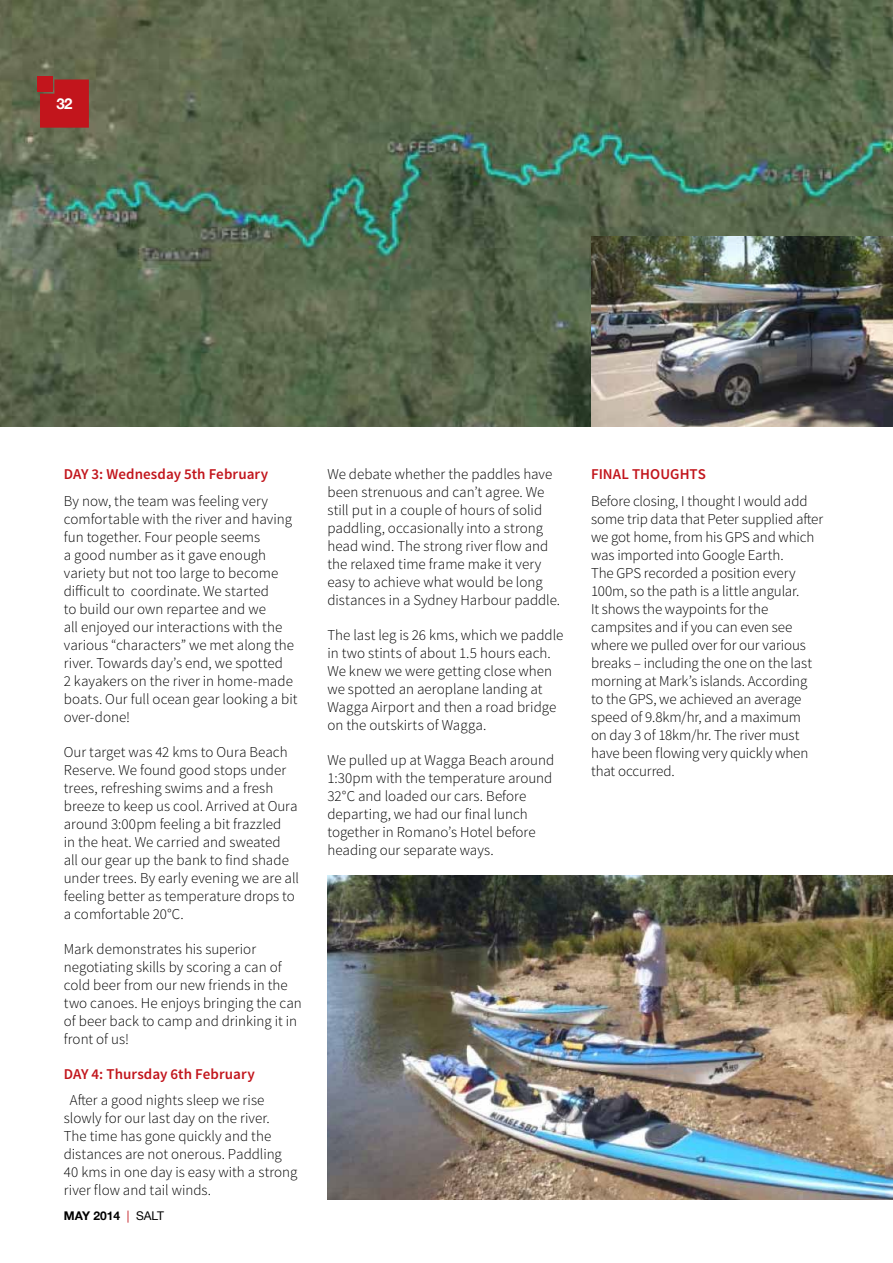
<style>
.page{position:relative;width:893px;height:1263px;background:#fff}
.page>*{position:absolute;margin:0;border:0;box-sizing:border-box;transform-origin:0 0}
.t1{font:300 15px/18px "Source Sans Pro";color:#000}
.t2{font:600 15px "Source Sans Pro";letter-spacing:.005em;color:#c2151c}
.t3{font:700 15px "Helvetica Neue";color:#fff}
.t4{font:700 12px "Helvetica Neue";color:#000}
.s1{font-weight:400;color:#c2151c}
.s2{font-weight:400}
</style>
<div class="page">
<img style="left:327px;top:875px;width:566px;height:324px">
<img style="left:0;top:0;width:893px;height:427px">
<img style="left:591px;top:236px;width:302px;height:191px">
<svg style="left:40px;top:79px;width:49px;height:49px;background:#be181d"></svg>
<div style="left:37px;top:77px;width:16px;height:15px;background:#c2151c"></div>
<p class="t3" style="left:56px;top:92px;width:18px">32</p>
<p class="t2" style="left:64px;top:465px;width:206px">DAY 3: Wednesday 5th February</p>
<p class="t1" style="left:64px;top:492px;width:235px">By now, the team was feeling very comfortable with the river and having fun together. Four people seems<br>a good number as it gave enough variety but not too large to become difficult to coordinate. We started<br>to build our own repartee and we<br>all enjoyed our interactions with the various “characters” we met along the river. Towards day’s end, we spotted<br>2 kayakers on the river in home-made boats. Our full ocean gear looking a bit over-done!</p>
<p class="t1" style="left:64px;top:743px;width:237px">Our target was 42 kms to Oura Beach Reserve. We found good stops under trees, refreshing swims and a fresh breeze to keep us cool. Arrived at Oura around 3:00pm feeling a bit frazzled<br>in the heat. We carried and sweated<br>all our gear up the bank to find shade under trees. By early evening we are all feeling better as temperature drops to a comfortable 20°C.</p>
<p class="t1" style="left:64px;top:940px;width:239px">Mark demonstrates his superior negotiating skills by scoring a can of cold beer from our new friends in the two canoes. He enjoys bringing the can of beer back to camp and drinking it in front of us!</p>
<p class="t2" style="left:64px;top:1064px;width:192px">DAY 4: Thursday 6th February</p>
<p class="t1" style="left:64px;top:1091px;width:235px;text-indent:6px">After a good nights sleep we rise slowly for our last day on the river.<br>The time has gone quickly and the distances are not onerous. Paddling<br>40 kms in one day is easy with a strong river flow and tail winds.</p>
<p class="t4" style="left:64px;top:1207px;width:102px">MAY 2014 <span class="s1">|</span> <span class="s2">SALT</span></p>
<p class="t1" style="left:327px;top:465px;width:234px">We debate whether the paddles have been strenuous and can’t agree. We still put in a couple of hours of solid paddling, occasionally into a strong head wind. The strong river flow and the relaxed time frame make it very easy to achieve what would be long distances in a Sydney Harbour paddle.</p>
<p class="t1" style="left:327px;top:626px;width:237px">The last leg is 26 kms, which we paddle in two stints of about 1.5 hours each.<br>We knew we were getting close when we spotted an aeroplane landing at Wagga Airport and then a road bridge on the outskirts of Wagga.</p>
<p class="t1" style="left:327px;top:751px;width:228px">We pulled up at Wagga Beach around<br>1:30pm with the temperature around<br>32°C and loaded our cars. Before departing, we had our final lunch together in Romano’s Hotel before heading our separate ways.</p>
<p class="t2" style="left:591px;top:465px;width:116px">FINAL THOUGHTS</p>
<p class="t1" style="left:591px;top:492px;width:234px">Before closing, I thought I would add some trip data that Peter supplied after we got home, from his GPS and which was imported into Google Earth.<br>The GPS recorded a position every 100m, so the path is a little angular.<br>It shows the waypoints for the campsites and if you can even see where we pulled over for our various breaks – including the one on the last morning at Mark’s islands. According to the GPS, we achieved an average speed of 9.8km/hr, and a maximum<br>on day 3 of 18km/hr. The river must have been flowing very quickly when that occurred.</p>
</div>
